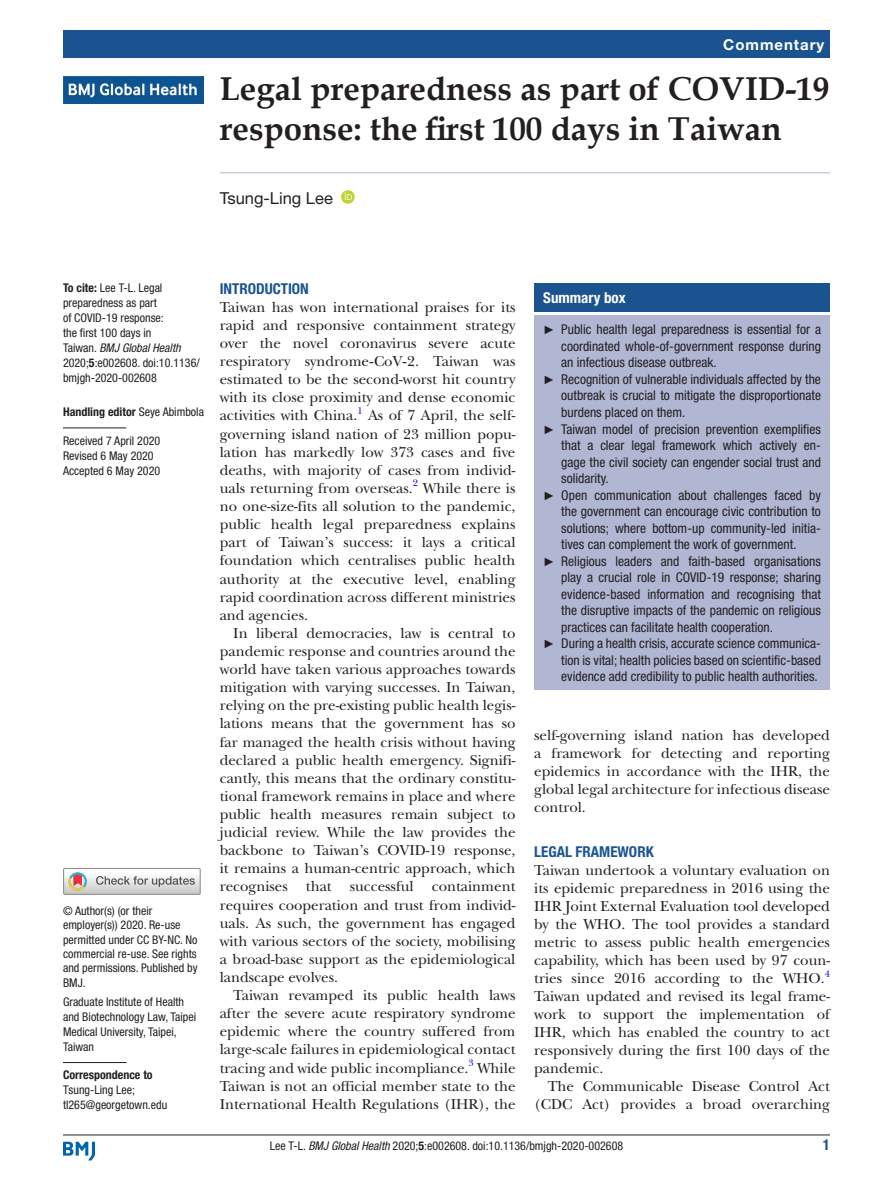
<style>
.page{position:relative;width:893px;height:1191px;background:#fff}
.page>*{position:absolute;margin:0;border:0;box-sizing:border-box;transform-origin:0 0}
.t1{font:700 33px/39px "Book Antiqua";color:#231f20}
.t2{font:16.5px "Helvetica Neue LT Std";color:#231f20}
.t3{font:15px/18.1px "New Baskerville";color:#231f20;text-align:justify}
.t4{font:700 condensed 15px "Helvetica Neue LT Std";color:#1b5391}
.t5{font:700 15px "Helvetica Neue LT Std";letter-spacing:.065em;color:#fff}
.t6{font:700 condensed 15px "Helvetica Neue LT Std";color:#fff}
.t7{font:condensed 13.5px "Helvetica Neue LT Std";color:#231f20}
.t8{font:condensed 12px/15px "Helvetica Neue LT Std";color:#231f20}
.t9{font:700 condensed 12px "Helvetica Neue LT Std";color:#231f20}
.t10{font:9.9px "New Baskerville";color:#00f}
.s1{font-weight:700}
.s2{font-style:italic}
.s3{font-weight:400}
.s4{font-family:"Times New Roman"}
.s5{font-family:"Arial";font-stretch:normal;font-size:12px}
</style>
<div class="page">
<hr style="left:63px;top:1134px;width:767px;height:1px;background:#231f20">
<svg style="left:63px;top:1141px;width:32px;height:19px"></svg>
<div style="left:63px;top:868px;width:138px;height:27px;border:1px solid #969090"></div>
<svg style="left:64px;top:868px;width:136px;height:26px"></svg>
<hr style="left:220px;top:172px;width:610px;height:1px;background:#b1b7d3">
<svg style="left:341px;top:190px;width:14px;height:14px"></svg>
<div style="left:63px;top:31px;width:767px;height:27px;background:#1b5391"></div>
<hr style="left:63px;top:427px;width:63px;height:1px;background:#231f20">
<hr style="left:63px;top:1062px;width:64px;height:1px;background:#231f20">
<img style="left:63px;top:77px;width:141px;height:27px">
<div style="left:534px;top:283px;width:296px;height:29px;background:#1b5391"></div>
<div style="left:534px;top:316px;width:296px;height:374px;background:#b1b7d3"></div>
<p class="t5" style="left:723px;top:35px;width:102px">Commentary</p>
<h1 class="t1" style="left:220px;top:70px;width:611px">Legal preparedness as part of COVID-19 response: the first 100 days in Taiwan</h1>
<p class="t2" style="left:220px;top:188px;width:115px">Tsung-Ling Lee</p>
<p class="t8" style="left:63px;top:280px;width:138px"><span class="s1">To cite:</span> Lee T-L. Legal preparedness as part<br>of COVID-19 response:<br>the first 100 days in<br>Taiwan. <span class="s2">BMJ Global Health<br></span>2020;<span class="s1">5</span>:e002608. doi:10.1136/ bmjgh-2020-002608</p>
<p class="t9" style="left:63px;top:404px;width:142px">Handling editor <span class="s3">Seye Abimbola</span></p>
<p class="t8" style="left:63px;top:433px;width:99px">Received 7 April 2020<br>Revised 6 May 2020<br>Accepted 6 May 2020</p>
<p class="t8" style="left:63px;top:903px;width:136px;line-height:14.4px">© Author(s) (or their employer(s)) 2020. Re-use permitted under CC BY-NC. No commercial re-use. See rights and permissions. Published by<br>BMJ.</p>
<p class="t8" style="left:63px;top:994px;width:135px">Graduate Institute of Health and Biotechnology Law, Taipei<br>Medical University, Taipei,<br>Taiwan</p>
<p class="t9" style="left:63px;top:1067px;width:91px">Correspondence to</p>
<p class="t8" style="left:63px;top:1082px;width:106px">Tsung-Ling Lee; tl265@georgetown.edu</p>
<p class="t4" style="left:220px;top:279px;width:91px">Introduction</p>
<p class="t3" style="left:220px;top:298px;width:297px">Taiwan has won international praises for its rapid and responsive containment strategy over the novel coronavirus severe acute respiratory syndrome<span class="s4">‐</span>CoV<span class="s4">‐</span>2. Taiwan was estimated to be the second-worst hit country with its close proximity and dense economic activities with China.</p>
<p class="t10" style="left:357px;top:405px;width:7px">1</p>
<p class="t3" style="left:220px;top:407px;width:297px;text-indent:148px">As of 7 April, the self&shy;governing island nation of 23 million popu&shy;lation has markedly low 373 cases and five deaths, with majority of cases from individ&shy;uals returning from overseas.</p>
<p class="t10" style="left:413px;top:477px;width:7px">2</p>
<p class="t3" style="left:220px;top:479px;width:297px;text-indent:203px">While there is no one-size-fits all solution to the pandemic, public health legal preparedness explains part of Taiwan’s success: it lays a critical foundation which centralises public health authority at the executive level, enabling rapid coordination across different ministries and agencies.</p>
<p class="t3" style="left:220px;top:624px;width:297px;text-indent:14px">In liberal democracies, law is central to pandemic response and countries around the world have taken various approaches towards mitigation with varying successes. In Taiwan, relying on the pre-existing public health legis&shy;lations means that the government has so far managed the health crisis without having declared a public health emergency. Signifi&shy;cantly, this means that the ordinary constitu&shy;tional framework remains in place and where public health measures remain subject to judicial review. While the law provides the backbone to Taiwan’s COVID-19 response, it remains a human-centric approach, which recognises that successful containment requires cooperation and trust from individ&shy;uals. As such, the government has engaged with various sectors of the society, mobilising a broad-base support as the epidemiological landscape evolves.</p>
<p class="t3" style="left:220px;top:986px;width:297px;text-indent:14px">Taiwan revamped its public health laws after the severe acute respiratory syndrome epidemic where the country suffered from large-scale failures in epidemiological contact tracing and wide public incompliance.</p>
<p class="t10" style="left:468px;top:1056px;width:7px">3</p>
<p class="t3" style="left:220px;top:1058px;width:297px;text-indent:257px">While Taiwan is not an official member state to the International Health Regulations (IHR), the</p>
<p class="t6" style="left:543px;top:288px;width:84px">Summary box</p>
<p class="t7" style="left:543px;top:322px;width:279px"><span class="s5">►</span> Public health legal preparedness is essential for a</p>
<p class="t7" style="left:561px;top:338px;width:261px">coordinated whole-of-government response during</p>
<p class="t7" style="left:561px;top:355px;width:157px">an infectious disease outbreak.</p>
<p class="t7" style="left:543px;top:371px;width:279px"><span class="s5">►</span> Recognition of vulnerable individuals affected by the</p>
<p class="t7" style="left:561px;top:388px;width:261px">outbreak is crucial to mitigate the disproportionate</p>
<p class="t7" style="left:561px;top:404px;width:126px">burdens placed on them.</p>
<p class="t7" style="left:543px;top:421px;width:279px"><span class="s5">►</span> Taiwan model of precision prevention exemplifies</p>
<p class="t7" style="left:561px;top:437px;width:261px">that a clear legal framework which actively en-</p>
<p class="t7" style="left:561px;top:454px;width:261px">gage the civil society can engender social trust and</p>
<p class="t7" style="left:561px;top:470px;width:49px">solidarity.</p>
<p class="t7" style="left:543px;top:487px;width:279px"><span class="s5">►</span> Open communication about challenges faced by</p>
<p class="t7" style="left:561px;top:503px;width:261px">the government can encourage civic contribution to</p>
<p class="t7" style="left:561px;top:520px;width:261px">solutions; where bottom-up community-led initia-</p>
<p class="t7" style="left:561px;top:536px;width:237px">tives can complement the work of government.</p>
<p class="t7" style="left:543px;top:553px;width:279px"><span class="s5">►</span> Religious leaders and faith-based organisations</p>
<p class="t7" style="left:561px;top:569px;width:261px">play a crucial role in COVID-19 response; sharing</p>
<p class="t7" style="left:561px;top:586px;width:261px">evidence-based information and recognising that</p>
<p class="t7" style="left:561px;top:602px;width:261px">the disruptive impacts of the pandemic on religious</p>
<p class="t7" style="left:561px;top:619px;width:213px">practices can facilitate health cooperation.</p>
<p class="t7" style="left:543px;top:635px;width:279px"><span class="s5">►</span> During a health crisis, accurate science communica-</p>
<p class="t7" style="left:561px;top:652px;width:261px">tion is vital; health policies based on scientific-based</p>
<p class="t7" style="left:561px;top:668px;width:258px">evidence add credibility to public health authorities.</p>
<p class="t3" style="left:534px;top:726px;width:297px">self-governing island nation has developed a framework for detecting and reporting epidemics in accordance with the IHR, the global legal architecture for infectious disease control.</p>
<p class="t4" style="left:534px;top:843px;width:121px">Legal framework</p>
<p class="t3" style="left:534px;top:861px;width:297px">Taiwan undertook a voluntary evaluation on its epidemic preparedness in 2016 using the IHR Joint External Evaluation tool developed by the WHO. The tool provides a standard metric to assess public health emergencies capability, which has been used by 97 coun&shy;tries since 2016 according to the WHO.<sup>4<br></sup>Taiwan updated and revised its legal frame&shy;work to support the implementation of IHR, which has enabled the country to act responsively during the first 100 days of the pandemic.</p>
<p class="t3" style="left:534px;top:1077px;width:297px;text-align:right">The Communicable Disease Control Act (CDC Act) provides a broad overarching</p>
<p class="t8" style="left:270px;top:1137px;width:355px">Lee T-L. <span class="s2">BMJ Global Health</span> 2020;<span class="s1">5</span>:e002608. doi:10.1136/bmjgh-2020-002608</p>
<p class="t4" style="left:823px;top:1135px;width:9px">1</p>
</div>
